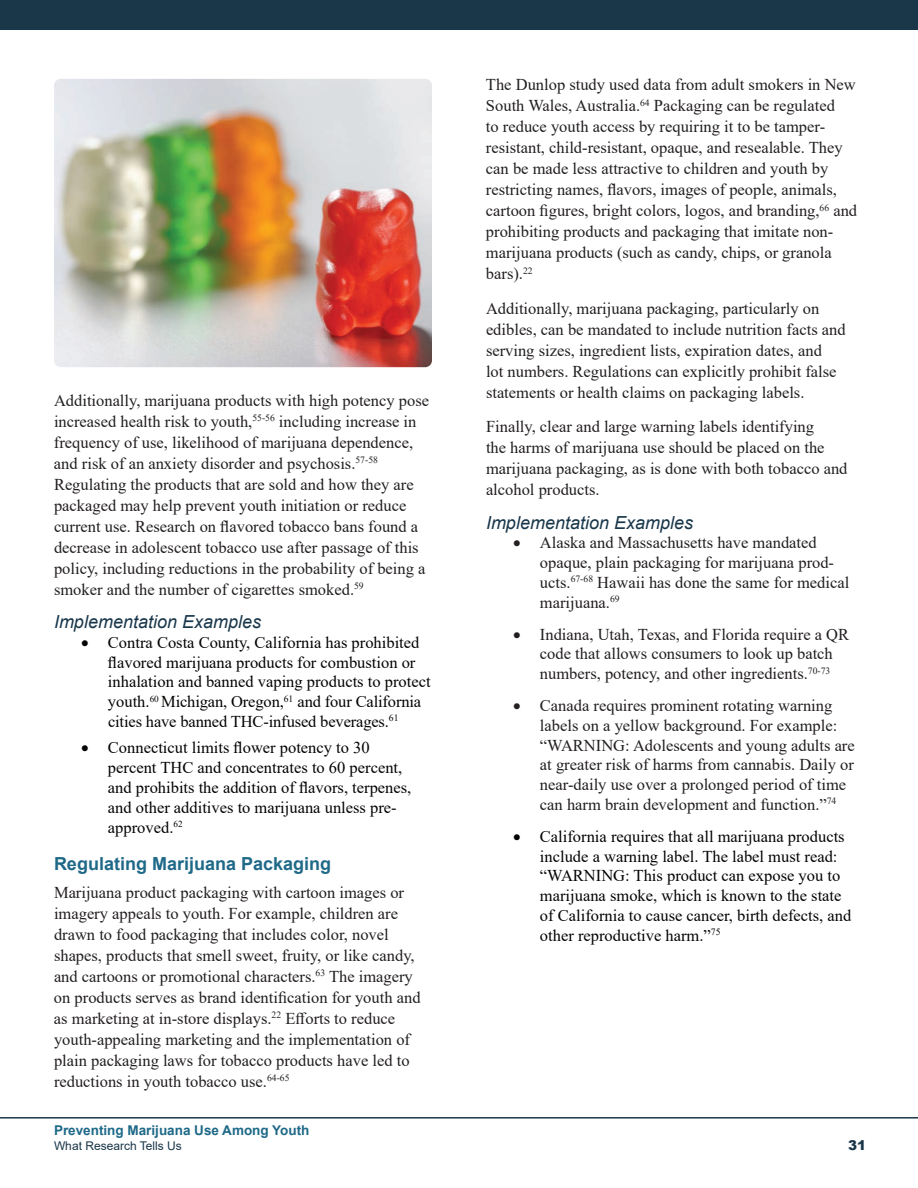
<style>
.page{position:relative;width:918px;height:1188px;background:#fff}
.page>*{position:absolute;margin:0;border:0;box-sizing:border-box;transform-origin:0 0}
.t1{font:italic 18px "Arial";color:#19374b}
.t2{font:700 18px "Arial";color:#1f6988}
.t3{font:16.5px/21px "Times New Roman";color:#231f20}
.t4{font:16.5px/19.8px "Times New Roman";color:#040503}
.t5{font:700 13.5px "Arial";color:#1f6988}
.t6{font:900 13.5px "Arial";color:#1a3749}
.t7{font:12px "Arial";color:#1a3749}
</style>
<div class="page">
<hr style="left:0;top:1117px;width:918px;height:2px;background:#1a3749">
<div style="left:0;top:0;width:918px;height:30px;background:#1a3749"></div>
<img style="left:54px;top:79px;width:378px;height:288px">
<p class="t3" style="left:54px;top:389px;width:377px">Additionally, marijuana products with high potency pose increased health risk to youth,<sup>55-56</sup> including increase in frequency of use, likelihood of marijuana dependence, and risk of an anxiety disorder and psychosis.<sup>57-58<br></sup>Regulating the products that are sold and how they are packaged may help prevent youth initiation or reduce current use. Research on flavored tobacco bans found a decrease in adolescent tobacco use after passage of this policy, including reductions in the probability of being a smoker and the number of cigarettes smoked.<sup>59</sup></p>
<h5 class="t1" style="left:54px;top:610px;width:209px">Implementation Examples</h5>
<p class="t4" style="left:108px;top:632px;width:324px;text-indent:-27px">• Contra Costa County, California has prohibited flavored marijuana products for combustion or inhalation and banned vaping products to protect youth.<sup>60</sup> Michigan, Oregon,<sup>61</sup> and four California cities have banned THC-infused beverages.<sup>61</sup></p>
<p class="t4" style="left:108px;top:738px;width:305px;text-indent:-27px">• Connecticut limits flower potency to 30 percent THC and concentrates to 60 percent, and prohibits the addition of flavors, terpenes, and other additives to marijuana unless pre&shy;approved.<sup>62</sup></p>
<h4 class="t2" style="left:54px;top:851px;width:279px">Regulating Marijuana Packaging</h4>
<p class="t3" style="left:54px;top:881px;width:368px">Marijuana product packaging with cartoon images or imagery appeals to youth. For example, children are drawn to food packaging that includes color, novel shapes, products that smell sweet, fruity, or like candy, and cartoons or promotional characters.<sup>63</sup> The imagery on products serves as brand identification for youth and as marketing at in-store displays.<sup>22</sup> Efforts to reduce youth-appealing marketing and the implementation of plain packaging laws for tobacco products have led to reductions in youth tobacco use.<sup>64-65</sup></p>
<p class="t5" style="left:54px;top:1121px;width:257px">Preventing Marijuana Use Among Youth</p>
<p class="t7" style="left:54px;top:1137px;width:129px">What Research Tells Us</p>
<p class="t3" style="left:486px;top:74px;width:373px">The Dunlop study used data from adult smokers in New South Wales, Australia.<sup>64</sup> Packaging can be regulated<br>to reduce youth access by requiring it to be tamper&shy;resistant, child-resistant, opaque, and resealable. They can be made less attractive to children and youth by restricting names, flavors, images of people, animals, cartoon figures, bright colors, logos, and branding,<sup>66</sup> and prohibiting products and packaging that imitate non&shy;marijuana products (such as candy, chips, or granola bars).<sup>22</sup></p>
<p class="t3" style="left:486px;top:297px;width:361px">Additionally, marijuana packaging, particularly on edibles, can be mandated to include nutrition facts and serving sizes, ingredient lists, expiration dates, and<br>lot numbers. Regulations can explicitly prohibit false statements or health claims on packaging labels.</p>
<p class="t3" style="left:486px;top:416px;width:363px">Finally, clear and large warning labels identifying<br>the harms of marijuana use should be placed on the marijuana packaging, as is done with both tobacco and alcohol products.</p>
<h5 class="t1" style="left:486px;top:511px;width:209px">Implementation Examples</h5>
<p class="t3" style="left:540px;top:532px;width:311px;line-height:19.8px;text-indent:-27px">• Alaska and Massachusetts have mandated opaque, plain packaging for marijuana prod&shy;ucts.<sup>67-68</sup> Hawaii has done the same for medical marijuana.<sup>69</sup></p>
<p class="t3" style="left:540px;top:624px;width:311px;line-height:19.8px;text-indent:-27px">• Indiana, Utah, Texas, and Florida require a QR code that allows consumers to look up batch numbers, potency, and other ingredients.<sup>70-73</sup></p>
<p class="t3" style="left:540px;top:695px;width:316px;line-height:19.8px;text-indent:-27px">• Canada requires prominent rotating warning labels on a yellow background. For example: “WARNING: Adolescents and young adults are at greater risk of harms from cannabis. Daily or near-daily use over a prolonged period of time can harm brain development and function.”<sup>74</sup></p>
<p class="t4" style="left:540px;top:826px;width:313px;text-indent:-27px">• California requires that all marijuana products include a warning label. The label must read: “WARNING: This product can expose you to marijuana smoke, which is known to the state of California to cause cancer, birth defects, and other reproductive harm.”<sup>75</sup></p>
<p class="t6" style="left:848px;top:1135px;width:20px">31</p>
</div>
